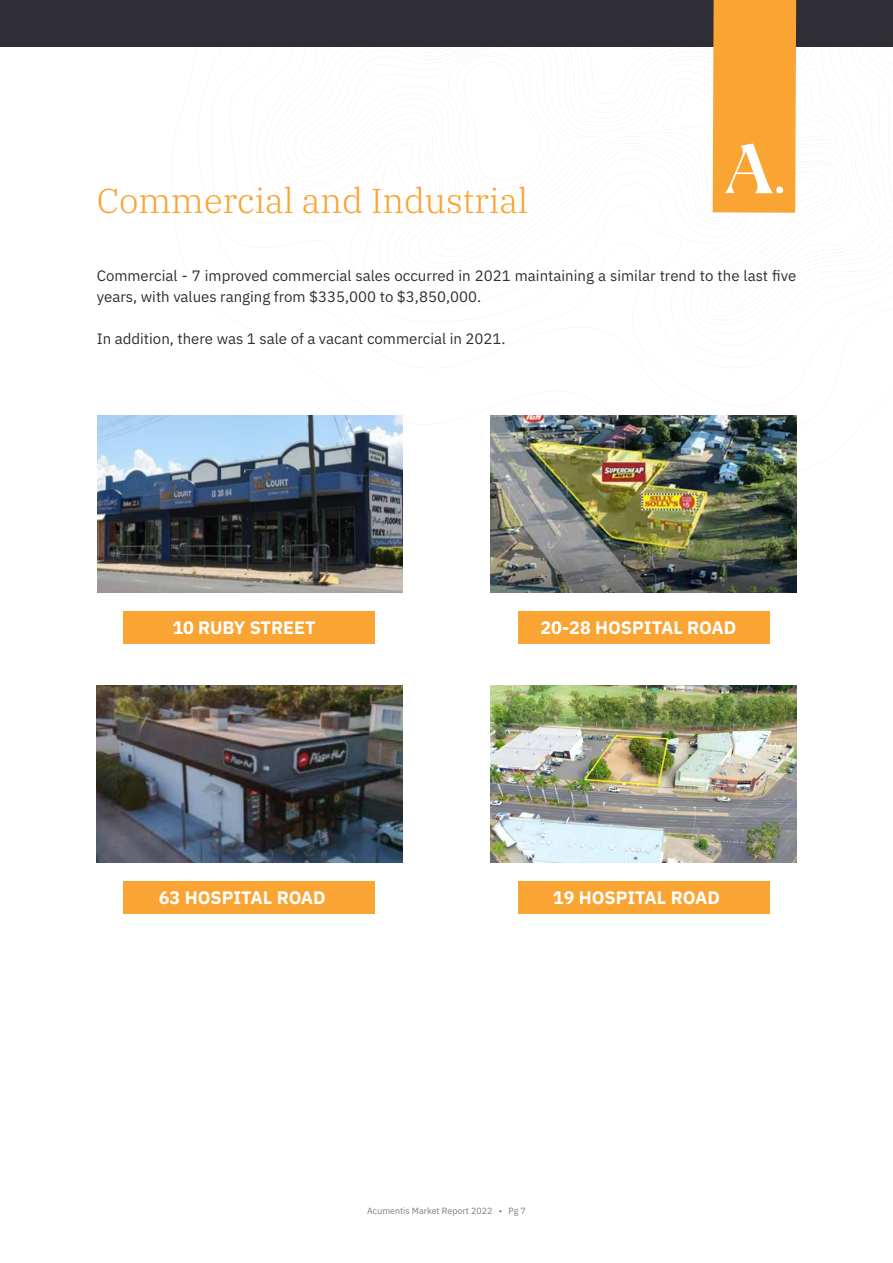
<style>
.page{position:relative;width:893px;height:1263px;background:#fff}
.page>*{position:absolute;margin:0;border:0;box-sizing:border-box;transform-origin:0 0}
.t1{font:300 34.5px "IBM Plex Serif";color:#f9a433}
.t2{font:700 18px "IBM Plex Sans";color:#fff}
.t3{font:15px/21px "IBM Plex Sans";color:#302e35}
.t4{font:9px "IBM Plex Sans";color:#807a7f}
</style>
<div class="page">
<div style="left:0;top:0;width:893px;height:47px;background:#302e35"></div>
<svg style="left:712px;top:0;width:85px;height:213px;background:#f8a940"></svg>
<div style="left:124px;top:881px;width:251px;height:32px;background:#f9a433"></div>
<div style="left:518px;top:881px;width:251px;height:32px;background:#f9a433"></div>
<div style="left:124px;top:611px;width:251px;height:33px;background:#f9a433"></div>
<img style="left:97px;top:416px;width:305px;height:176px">
<img style="left:97px;top:686px;width:305px;height:176px">
<div style="left:518px;top:611px;width:251px;height:33px;background:#f9a433"></div>
<img style="left:491px;top:416px;width:305px;height:176px">
<img style="left:491px;top:686px;width:305px;height:176px">
<p class="t1" style="left:97px;top:174px;width:433px">Commercial and Industrial</p>
<p class="t3" style="left:97px;top:264px;width:701px">Commercial - 7 improved commercial sales occurred in 2021 maintaining a similar trend to the last five years, with values ranging from $335,000 to $3,850,000.</p>
<p class="t3" style="left:97px;top:327px;width:410px">In addition, there was 1 sale of a vacant commercial in 2021.</p>
<p class="t2" style="left:172px;top:613px;width:145px">10 RUBY STREET</p>
<p class="t2" style="left:540px;top:613px;width:197px">20-28 HOSPITAL ROAD</p>
<p class="t2" style="left:159px;top:883px;width:169px">63 HOSPITAL ROAD</p>
<p class="t2" style="left:553px;top:883px;width:169px">19 HOSPITAL ROAD</p>
<p class="t4" style="left:367px;top:1204px;width:160px">Acumentis Market Report 2022 • Pg 7</p>
</div>
